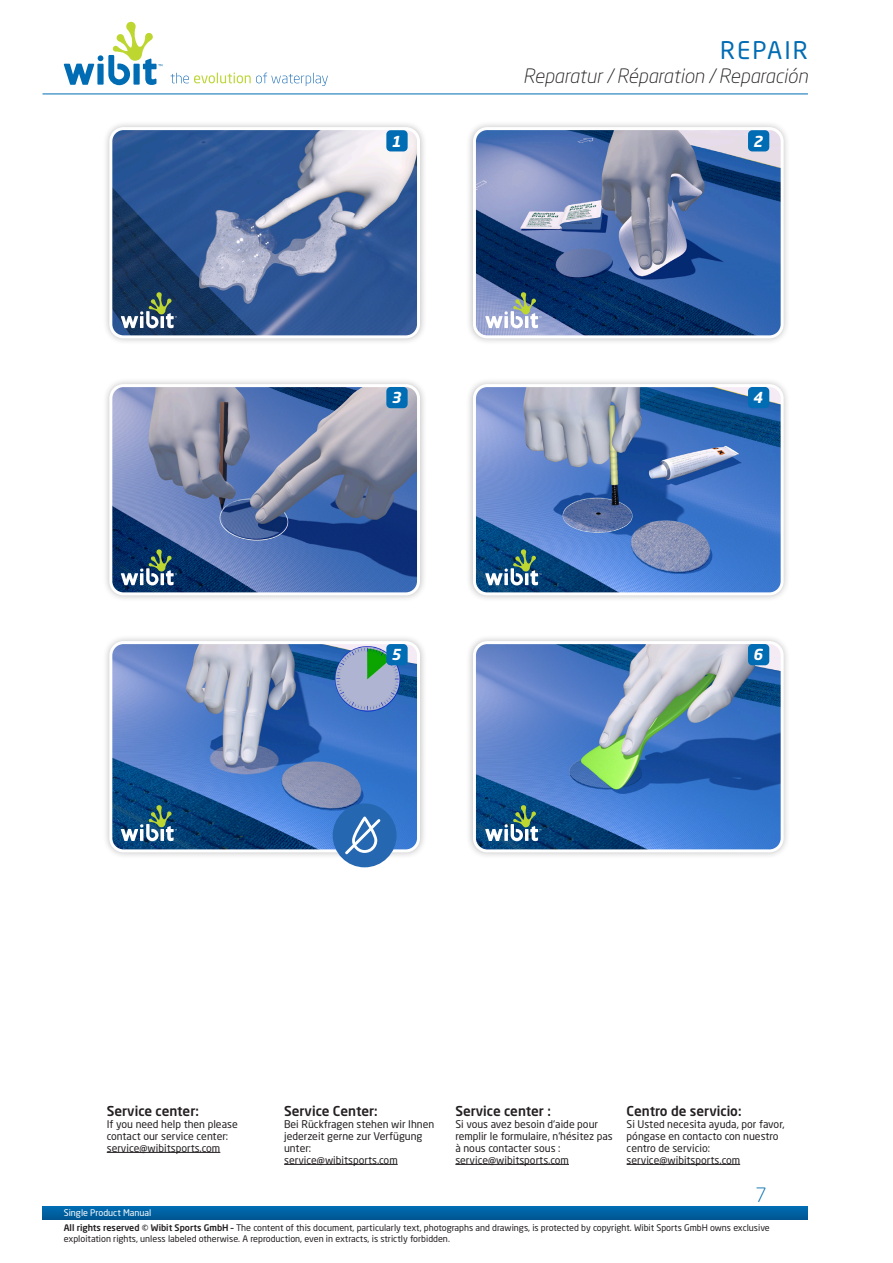
<style>
.page{position:relative;width:893px;height:1263px;background:#fff}
.page>*{position:absolute;margin:0;border:0;box-sizing:border-box;transform-origin:0 0}
.t1{font:24px "Neo Sans Std";letter-spacing:.085em;color:#006cb3}
.t2{font:italic 300 19.5px "Neo Sans Std";color:#231f20}
.t3{font:300 19.5px "Neo Sans Std";color:#006cb3}
.t4{font:italic 700 15px "Neo Sans Std";color:#fff}
.t5{font:500 13.5px "Neo Sans Std";color:#231f20}
.t6{font:10.5px/12px "Neo Sans Std";color:#231f20}
.t7{font:9px/14.7px "Neo Sans Std";color:#231f20}
.s1{color:#fff}
.s2{font-weight:500}
</style>
<div class="page">
<svg style="left:64px;top:21px;width:98px;height:64px"></svg>
<svg style="left:170px;top:73px;width:158px;height:13px"></svg>
<svg style="left:43px;top:1206px;width:765px;height:13px"></svg>
<hr style="left:43px;top:94px;width:765px;height:1px;background:#006cb3">
<hr style="left:107px;top:1152px;width:113px;height:1px;background:#231f20">
<hr style="left:284px;top:1164px;width:114px;height:1px;background:#231f20">
<hr style="left:455px;top:1164px;width:114px;height:1px;background:#231f20">
<hr style="left:627px;top:1164px;width:113px;height:1px;background:#231f20">
<div style="left:102px;top:120px;width:325px;height:225px;background:#231f20;opacity:.3"></div>
<img style="left:111px;top:129px;width:307px;height:208px">
<div style="left:109px;top:127px;width:311px;height:211px;border:3px solid #fff;border-radius:13px"></div>
<div style="left:102px;top:377px;width:325px;height:225px;background:#231f20;opacity:.3"></div>
<img style="left:111px;top:386px;width:307px;height:208px">
<div style="left:109px;top:384px;width:311px;height:211px;border:3px solid #fff;border-radius:13px"></div>
<div style="left:102px;top:634px;width:325px;height:225px;background:#231f20;opacity:.3"></div>
<img style="left:111px;top:643px;width:307px;height:208px">
<div style="left:109px;top:641px;width:311px;height:211px;border:3px solid #fff;border-radius:13px"></div>
<div style="left:466px;top:120px;width:325px;height:225px;background:#231f20;opacity:.3"></div>
<img style="left:474px;top:129px;width:308px;height:208px">
<div style="left:473px;top:127px;width:311px;height:211px;border:3px solid #fff;border-radius:13px"></div>
<div style="left:466px;top:377px;width:325px;height:225px;background:#231f20;opacity:.3"></div>
<img style="left:474px;top:386px;width:308px;height:208px">
<div style="left:473px;top:384px;width:311px;height:211px;border:3px solid #fff;border-radius:13px"></div>
<div style="left:466px;top:634px;width:325px;height:225px;background:#231f20;opacity:.3"></div>
<img style="left:474px;top:644px;width:308px;height:207px">
<div style="left:473px;top:641px;width:311px;height:211px;border:3px solid #fff;border-radius:13px"></div>
<div style="left:386px;top:130px;width:22px;height:21px;background:#006cb3;border-radius:4px"></div>
<div style="left:386px;top:387px;width:22px;height:21px;background:#006cb3;border-radius:4px"></div>
<div style="left:386px;top:644px;width:22px;height:21px;background:#006cb3;border-radius:4px"></div>
<div style="left:748px;top:130px;width:21px;height:21px;background:#006cb3;border-radius:4px"></div>
<div style="left:748px;top:387px;width:21px;height:21px;background:#006cb3;border-radius:4px"></div>
<div style="left:748px;top:644px;width:21px;height:21px;background:#006cb3;border-radius:4px"></div>
<div style="left:333px;top:803px;width:64px;height:64px;background:#2667b1;border-radius:50%"></div>
<svg style="left:345px;top:816px;width:35px;height:38px"></svg>
<svg style="left:121px;top:292px;width:56px;height:36px"></svg>
<svg style="left:121px;top:549px;width:56px;height:36px"></svg>
<svg style="left:121px;top:805px;width:56px;height:36px"></svg>
<svg style="left:485px;top:292px;width:56px;height:36px"></svg>
<svg style="left:485px;top:549px;width:56px;height:36px"></svg>
<svg style="left:485px;top:805px;width:56px;height:36px"></svg>
<p class="t1" style="left:720px;top:35px;width:89px">REPAIR</p>
<p class="t2" style="left:523px;top:65px;width:286px">Reparatur / Réparation / Reparación</p>
<p class="t4" style="left:391px;top:131px;width:11px">1</p>
<p class="t4" style="left:753px;top:131px;width:11px">2</p>
<p class="t4" style="left:391px;top:388px;width:11px">3</p>
<p class="t4" style="left:753px;top:388px;width:11px">4</p>
<p class="t4" style="left:391px;top:645px;width:11px">5</p>
<p class="t4" style="left:753px;top:645px;width:11px">6</p>
<p class="t5" style="left:107px;top:1102px;width:94px">Service center:</p>
<p class="t6" style="left:107px;top:1117px;width:132px">If you need help then please contact our service center: service@wibitsports.com</p>
<p class="t5" style="left:284px;top:1102px;width:95px">Service Center:</p>
<p class="t6" style="left:284px;top:1117px;width:152px">Bei Rückfragen stehen wir Ihnen jederzeit gerne zur Verfügung unter:<br>service@wibitsports.com</p>
<p class="t5" style="left:455px;top:1102px;width:97px">Service center :</p>
<p class="t6" style="left:455px;top:1117px;width:159px">Si vous avez besoin d‘aide pour remplir le formulaire, n‘hésitez pas à nous contacter sous : service@wibitsports.com</p>
<p class="t5" style="left:627px;top:1102px;width:116px">Centro de servicio:</p>
<p class="t6" style="left:627px;top:1117px;width:160px">Si Usted necesita ayuda, por favor, póngase en contacto con nuestro centro de servicio: service@wibitsports.com</p>
<p class="t3" style="left:755px;top:1183px;width:13px">7</p>
<p class="t7" style="left:64px;top:1205px;width:707px"><span class="s1">Single Product Manual<br></span><span class="s2">All rights reserved © Wibit Sports GmbH –</span> The content of this document, particularly text, photographs and drawings, is protected by copyright. Wibit Sports GmbH owns exclusive</p>
<p class="t7" style="left:64px;top:1231px;width:388px">exploitation rights, unless labeled otherwise. A reproduction, even in extracts, is strictly forbidden.</p>
</div>
